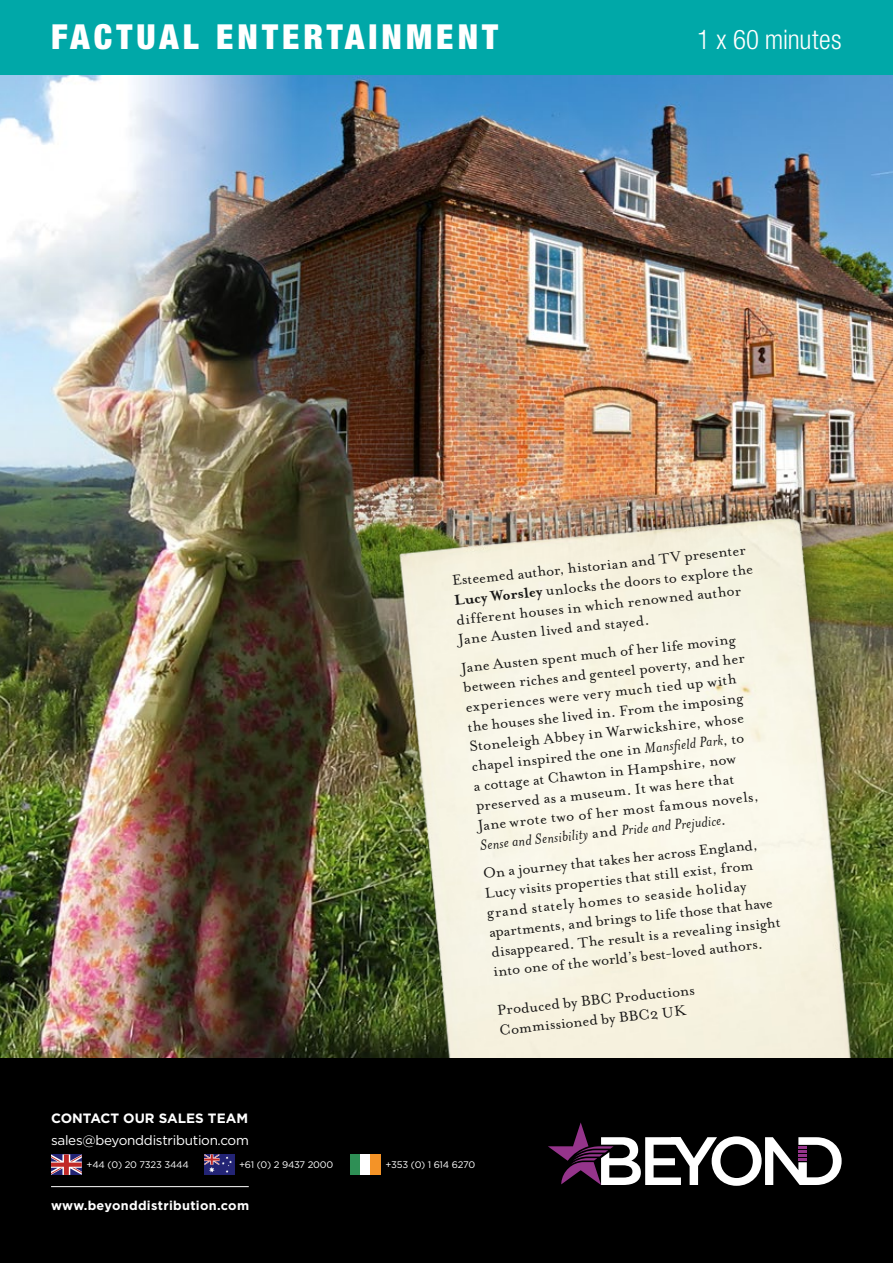
<style>
.page{position:relative;width:893px;height:1263px;background:#fff}
.page>*{position:absolute;margin:0;border:0;box-sizing:border-box;transform-origin:0 0}
.t1{font:900 condensed 34.5px "Helvetica Neue LT Std";letter-spacing:.12em;color:#fff}
.t2{font:300 condensed 27px "Helvetica Neue LT Std";letter-spacing:.005em;color:#fff}
.t3{font:16.5px/19.8px "Mrs Eaves Roman";color:#181716}
.t4{font:italic 16.5px "Mrs Eaves";color:#181716}
.t5{font:13.5px "Gotham HTF";letter-spacing:-.02em;color:#fff}
.t6{font:700 13.5px "Gotham HTF";color:#fff}
.t7{font:700 12.75px "Gotham HTF";letter-spacing:.025em;color:#fff}
.t8{font:9.45px "Gotham HTF";letter-spacing:-.02em;color:#fff}
.s1{font-family:"Mrs Eaves";font-weight:700}
.s2{font-family:"Mrs Eaves";font-style:italic}
.s3{font-family:"Mrs Eaves Roman";font-style:normal}
</style>
<div class="page">
<img style="left:0;top:74px;width:893px;height:985px">
<div style="left:384px;top:504px;width:507px;height:686px;background:#181716;opacity:.5"></div>
<img style="left:388px;top:505px;width:477px;height:554px">
<div style="left:0;top:0;width:893px;height:74px;background:#00a8a8"></div>
<div style="left:0;top:1059px;width:893px;height:204px;background:#000"></div>
<hr style="left:51px;top:1186px;width:198px;height:1px;background:#fff">
<div style="left:204px;top:1154px;width:31px;height:21px;background:#232475"></div>
<svg style="left:204px;top:1154px;width:28px;height:19px"></svg>
<div style="left:350px;top:1154px;width:31px;height:21px;background:#2e8f55"></div>
<div style="left:361px;top:1154px;width:20px;height:21px;background:#fff"></div>
<div style="left:371px;top:1154px;width:10px;height:21px;background:#f49327"></div>
<svg style="left:51px;top:1154px;width:31px;height:21px"></svg>
<svg style="left:548px;top:1122px;width:294px;height:64px"></svg>
<h1 class="t1" style="left:51px;top:16px;width:449px">FACTUAL ENTERTAINMENT</h1>
<h2 class="t2" style="left:697px;top:24px;width:146px">1 x 60 minutes</h2>
<p class="t3" style="left:451px;top:571px;width:302px;rotate:-6deg">Esteemed author, historian and TV presenter <span class="s1">Lucy Worsley</span> unlocks the doors to explore the different houses in which renowned author Jane Austen lived and stayed.</p>
<p class="t3" style="left:460px;top:658px;width:284px;rotate:-6deg">Jane Austen spent much of her life moving between riches and genteel poverty, and her experiences were very much tied up with the houses she lived in. From the imposing Stoneleigh Abbey in Warwickshire, whose chapel inspired the one in <span class="s2">Mansfi eld Park</span>, to a cottage at Chawton in Hampshire, now preserved as a museum. It was here that Jane wrote two of her most famous novels,</p>
<p class="t4" style="left:479px;top:836px;width:249px;rotate:-6deg">Sense and Sensibility <span class="s3">and</span> Pride and Prejudice<span class="s3">.</span></p>
<p class="t3" style="left:482px;top:863px;width:292px;rotate:-6deg">On a journey that takes her across England, Lucy visits properties that still exist, from grand stately homes to seaside holiday apartments, and brings to life those that have disappeared. The result is a revealing insight into one of the world’s best-loved authors.</p>
<p class="t3" style="left:496px;top:1000px;width:200px;rotate:-6deg">Produced by BBC Productions<br>Commissioned by BBC2 UK</p>
<p class="t6" style="left:51px;top:1110px;width:199px">CONTACT OUR SALES TEAM</p>
<p class="t5" style="left:51px;top:1133px;width:199px">sales@beyonddistribution.com</p>
<p class="t8" style="left:87px;top:1160px;width:104px">+44 (0) 20 7323 3444</p>
<p class="t8" style="left:239px;top:1160px;width:96px">+61 (0) 2 9437 2000</p>
<p class="t8" style="left:385px;top:1160px;width:91px">+353 (0) 1 614 6270</p>
<p class="t7" style="left:51px;top:1198px;width:200px">www.beyonddistribution.com</p>
</div>
